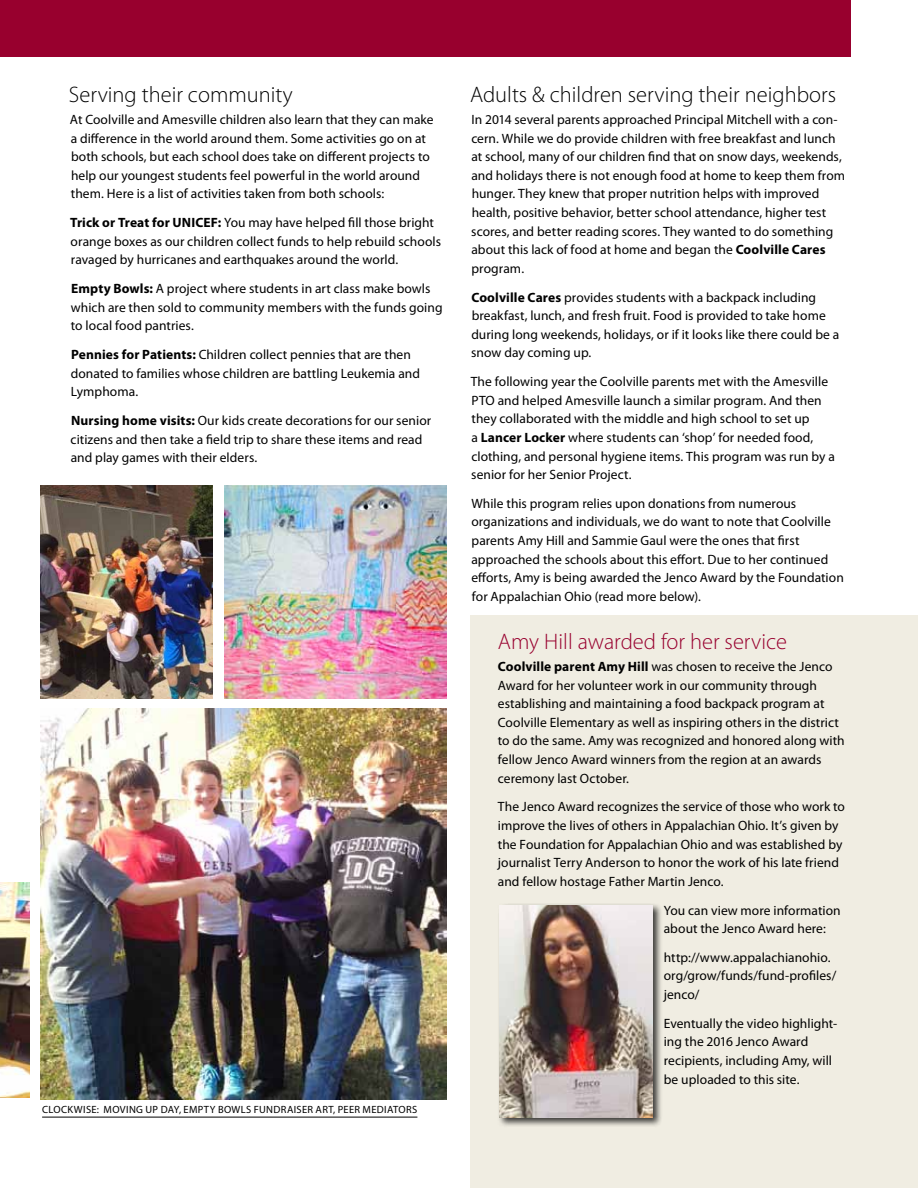
<style>
.page{position:relative;width:918px;height:1188px;background:#fff}
.page>*{position:absolute;margin:0;border:0;box-sizing:border-box;transform-origin:0 0}
.t1{font:300 22.5px "Myriad Pro";color:#000}
.t2{font:300 22.5px "Myriad Pro";color:#98002e}
.t3{font:13.5px/18.6px "Myriad Pro";letter-spacing:.005em;color:#000}
.t4{font:10.5px "Myriad Pro";letter-spacing:.035em;color:#000}
.s1{font-weight:700}
</style>
<div class="page">
<div style="left:471px;top:615px;width:447px;height:573px;background:#f0ede2"></div>
<div style="left:497px;top:903px;width:166px;height:224px;background:#000;opacity:.75"></div>
<img style="left:500px;top:905px;width:153px;height:213px">
<img style="left:40px;top:709px;width:407px;height:390px">
<img style="left:0;top:883px;width:30px;height:215px">
<img style="left:40px;top:486px;width:173px;height:212px">
<img style="left:225px;top:486px;width:221px;height:212px">
<hr style="left:42px;top:1117px;width:375px;height:1px;background:#000">
<div style="left:0;top:0;width:850px;height:56px;background:#98002e"></div>
<h1 class="t1" style="left:69px;top:81px;width:225px">Serving their community</h1>
<p class="t3" style="left:70px;top:110px;width:365px">At Coolville and Amesville children also learn that they can make a difference in the world around them. Some activities go on at both schools, but each school does take on different projects to help our youngest students feel powerful in the world around them. Here is a list of activities taken from both schools:</p>
<p class="t3" style="left:70px;top:213px;width:372px"><span class="s1">Trick or Treat for UNICEF:</span> You may have helped fill those bright orange boxes as our children collect funds to help rebuild schools ravaged by hurricanes and earthquakes around the world.</p>
<p class="t3" style="left:71px;top:279px;width:373px"><span class="s1">Empty Bowls:</span> A project where students in art class make bowls which are then sold to community members with the funds going to local food pantries.</p>
<p class="t3" style="left:71px;top:345px;width:351px"><span class="s1">Pennies for Patients:</span> Children collect pennies that are then donated to families whose children are battling Leukemia and<br>Lymphoma.</p>
<p class="t3" style="left:71px;top:411px;width:362px"><span class="s1">Nursing home visits:</span> Our kids create decorations for our senior citizens and then take a field trip to share these items and read and play games with their elders.</p>
<p class="t4" style="left:42px;top:1103px;width:32px">CLockwise</p>
<p class="t4" style="left:97px;top:1103px;width:130px">: moving up day, em pty bow</p>
<p class="t4" style="left:241px;top:1103px;width:40px">ls fundraiser</p>
<p class="t4" style="left:316px;top:1103px;width:35px">art, peer</p>
<p class="t4" style="left:363px;top:1103px;width:7px">mediators</p>
<h1 class="t1" style="left:470px;top:81px;width:368px">Adults &amp; children serving their neighbors</h1>
<p class="t3" style="left:471px;top:110px;width:375px">In 2014 several parents approached Principal Mitchell with a con&shy;cern. While we do provide children with free breakfast and lunch at school, many of our children find that on snow days, weekends, and holidays there is not enough food at home to keep them from hunger. They knew that proper nutrition helps with improved health, positive behavior, better school attendance, higher test scores, and better reading scores. They wanted to do something about this lack of food at home and began the <span class="s1">Coolville Cares </span>program.</p>
<p class="t3" style="left:471px;top:288px;width:370px"><span class="s1">Coolville Cares</span> provides students with a backpack including breakfast, lunch, and fresh fruit. Food is provided to take home during long weekends, holidays, or if it looks like there could be a snow day coming up.</p>
<p class="t3" style="left:471px;top:372px;width:366px">The following year the Coolville parents met with the Amesville PTO and helped Amesville launch a similar program. And then they collaborated with the middle and high school to set up<br>a <span class="s1">Lancer Locker</span> where students can ‘shop’ for needed food, clothing, and personal hygiene items. This program was run by a senior for her Senior Project.</p>
<p class="t3" style="left:471px;top:494px;width:374px">While this program relies upon donations from numerous organizations and individuals, we do want to note that Coolville parents Amy Hill and Sammie Gaul were the ones that first approached the schools about this effort. Due to her continued efforts, Amy is being awarded the Jenco Award by the Foundation for Appalachian Ohio (read more below).</p>
<h1 class="t2" style="left:498px;top:628px;width:291px">Amy Hill awarded for her service</h1>
<p class="t3" style="left:498px;top:657px;width:348px"><span class="s1">Coolville parent Amy Hill</span> was chosen to receive the Jenco Award for her volunteer work in our community through establishing and maintaining a food backpack program at Coolville Elementary as well as inspiring others in the district to do the same. Amy was recognized and honored along with fellow Jenco Award winners from the region at an awards ceremony last October.</p>
<p class="t3" style="left:498px;top:797px;width:349px">The Jenco Award recognizes the service of those who work to improve the lives of others in Appalachian Ohio. It’s given by the Foundation for Appalachian Ohio and was established by journalist Terry Anderson to honor the work of his late friend and fellow hostage Father Martin Jenco.</p>
<p class="t3" style="left:664px;top:901px;width:178px">You can view more information about the Jenco Award here:</p>
<p class="t3" style="left:664px;top:948px;width:174px">http://www.appalachianohio. org/grow/funds/fund-profiles/ jenco/</p>
<p class="t3" style="left:664px;top:1014px;width:175px">Eventually the video highlight&shy;ing the 2016 Jenco Award recipients, including Amy, will be uploaded to this site.</p>
</div>
